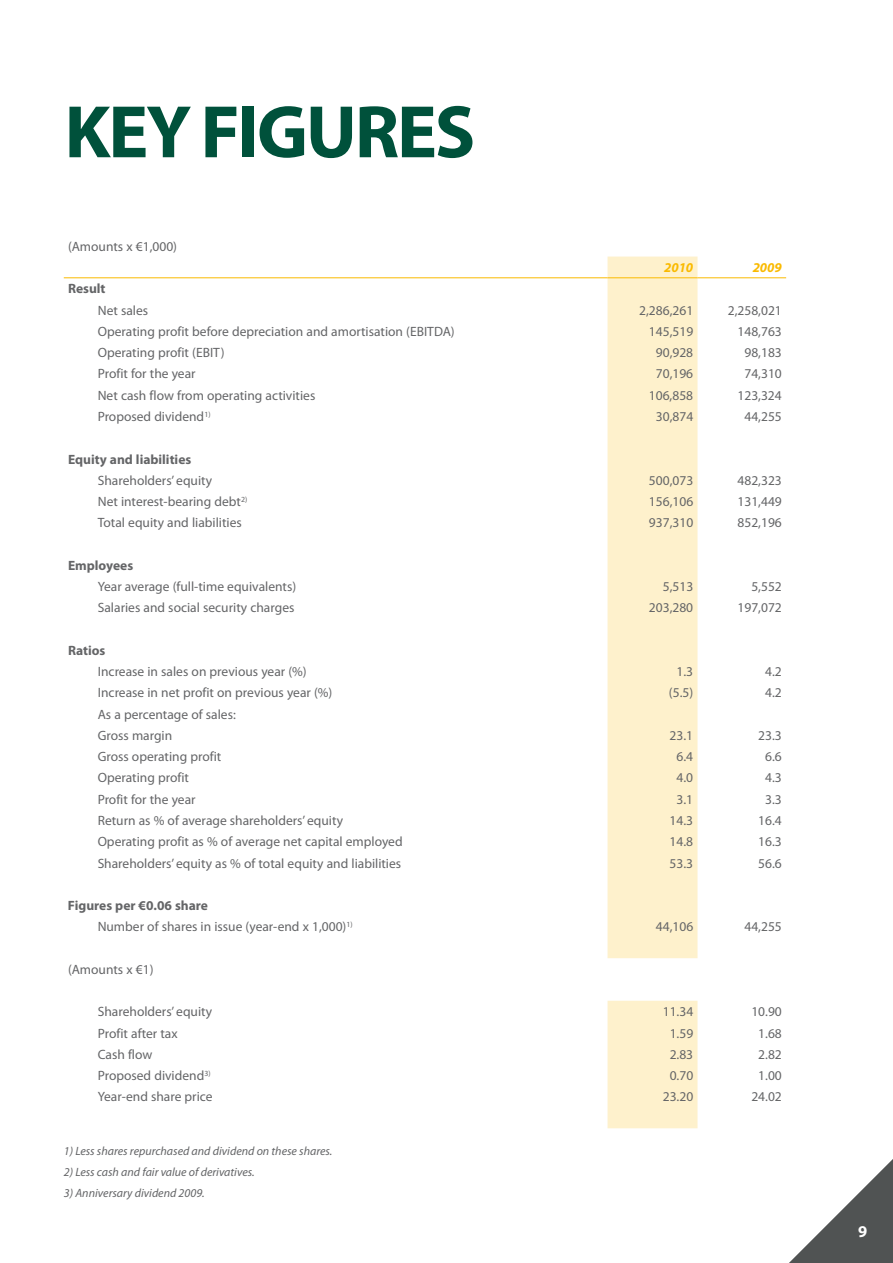
<style>
.page{position:relative;width:893px;height:1263px;background:#fff}
.page>*{position:absolute;margin:0;border:0;box-sizing:border-box;transform-origin:0 0}
.t1{font:700 75px "Myriad Pro";letter-spacing:-.03em;color:#00513b}
.t2{font:700 16.5px "Myriad Pro";color:#fff}
.t3{font:13.5px/21.3px "Myriad Pro";color:#646567}
.t4{font:700 13.5px "Myriad Pro";color:#646567}
.t5{font:italic 700 13.5px "Myriad Pro";color:#faba00}
.t6{font:italic 12px "Myriad Pro";color:#646567}
.s1{font-weight:700}
</style>
<div class="page">
<svg style="left:789px;top:1159px;width:104px;height:104px"></svg>
<div style="left:608px;top:257px;width:89px;height:871px;background:#fef1cc"></div>
<hr style="left:64px;top:277px;width:544px;height:1px;background:#faba00">
<hr style="left:608px;top:277px;width:89px;height:1px;background:#faba00">
<hr style="left:697px;top:277px;width:89px;height:1px;background:#faba00">
<h1 class="t1" style="left:65px;top:83px;width:412px">Key figures</h1>
<p class="t3" style="left:68px;top:235px;width:111px">(Amounts x €1,000)</p>
<p class="t5" style="left:664px;top:259px;width:31px">2010</p>
<p class="t5" style="left:753px;top:259px;width:31px">2009</p>
<p class="t4" style="left:68px;top:280px;width:39px">Result</p>
<p class="t3" style="left:98px;top:299px;width:52px">Net sales</p>
<p class="t3" style="left:639px;top:299px;width:56px">2,286,261</p>
<p class="t3" style="left:728px;top:299px;width:56px">2,258,021</p>
<p class="t3" style="left:98px;top:321px;width:358px">Operating profit before depreciation and amortisation (EBITDA)</p>
<p class="t3" style="left:649px;top:321px;width:46px">145,519</p>
<p class="t3" style="left:737px;top:321px;width:46px">148,763</p>
<p class="t3" style="left:98px;top:342px;width:128px">Operating profit (EBIT)</p>
<p class="t3" style="left:656px;top:342px;width:39px">90,928</p>
<p class="t3" style="left:744px;top:342px;width:39px">98,183</p>
<p class="t3" style="left:98px;top:363px;width:99px">Profit for the year</p>
<p class="t3" style="left:656px;top:363px;width:39px">70,196</p>
<p class="t3" style="left:744px;top:363px;width:39px">74,310</p>
<p class="t3" style="left:98px;top:384px;width:219px">Net cash flow from operating activities</p>
<p class="t3" style="left:649px;top:384px;width:46px">106,858</p>
<p class="t3" style="left:737px;top:384px;width:46px">123,324</p>
<p class="t3" style="left:98px;top:406px;width:114px">Proposed dividend<sup>1)</sup></p>
<p class="t3" style="left:656px;top:406px;width:39px">30,874</p>
<p class="t3" style="left:744px;top:406px;width:39px">44,255</p>
<p class="t4" style="left:68px;top:450px;width:125px">Equity and liabilities</p>
<p class="t3" style="left:98px;top:469px;width:116px">Shareholders’ equity</p>
<p class="t3" style="left:649px;top:469px;width:46px">500,073</p>
<p class="t3" style="left:737px;top:469px;width:46px">482,323</p>
<p class="t3" style="left:98px;top:491px;width:151px">Net interest-bearing debt<sup>2)</sup></p>
<p class="t3" style="left:649px;top:491px;width:46px">156,106</p>
<p class="t3" style="left:737px;top:491px;width:46px">131,449</p>
<p class="t3" style="left:98px;top:512px;width:146px">Total equity and liabilities</p>
<p class="t3" style="left:649px;top:512px;width:46px">937,310</p>
<p class="t3" style="left:737px;top:512px;width:46px">852,196</p>
<p class="t4" style="left:68px;top:556px;width:67px">Employees</p>
<p class="t3" style="left:98px;top:576px;width:200px">Year average (full-time equivalents)</p>
<p class="t3" style="left:663px;top:576px;width:32px">5,513</p>
<p class="t3" style="left:751px;top:576px;width:32px">5,552</p>
<p class="t3" style="left:98px;top:597px;width:198px">Salaries and social security charges</p>
<p class="t3" style="left:649px;top:597px;width:46px">203,280</p>
<p class="t3" style="left:737px;top:597px;width:46px">197,072</p>
<p class="t4" style="left:68px;top:641px;width:39px">Ratios</p>
<p class="t3" style="left:98px;top:661px;width:210px">Increase in sales on previous year (%)</p>
<p class="t3" style="left:677px;top:661px;width:18px">1.3</p>
<p class="t3" style="left:765px;top:661px;width:18px">4.2</p>
<p class="t3" style="left:98px;top:682px;width:236px">Increase in net profit on previous year (%)</p>
<p class="t3" style="left:669px;top:682px;width:26px">(5.5)</p>
<p class="t3" style="left:765px;top:682px;width:18px">4.2</p>
<p class="t3" style="left:98px;top:703px;width:140px">As a percentage of sales:<br>Gross margin</p>
<p class="t3" style="left:670px;top:724px;width:25px">23.1</p>
<p class="t3" style="left:758px;top:724px;width:25px">23.3</p>
<p class="t3" style="left:98px;top:746px;width:125px">Gross operating profit</p>
<p class="t3" style="left:677px;top:746px;width:18px">6.4</p>
<p class="t3" style="left:765px;top:746px;width:18px">6.6</p>
<p class="t3" style="left:98px;top:767px;width:93px">Operating profit</p>
<p class="t3" style="left:676px;top:767px;width:18px">4.0</p>
<p class="t3" style="left:765px;top:767px;width:18px">4.3</p>
<p class="t3" style="left:98px;top:788px;width:99px">Profit for the year</p>
<p class="t3" style="left:676px;top:788px;width:18px">3.1</p>
<p class="t3" style="left:765px;top:788px;width:18px">3.3</p>
<p class="t3" style="left:98px;top:810px;width:247px">Return as % of average shareholders’ equity</p>
<p class="t3" style="left:670px;top:810px;width:25px">14.3</p>
<p class="t3" style="left:758px;top:810px;width:25px">16.4</p>
<p class="t3" style="left:98px;top:831px;width:306px">Operating profit as % of average net capital employed</p>
<p class="t3" style="left:670px;top:831px;width:25px">14.8</p>
<p class="t3" style="left:758px;top:831px;width:25px">16.3</p>
<p class="t3" style="left:98px;top:852px;width:305px">Shareholders’ equity as % of total equity and liabilities</p>
<p class="t3" style="left:670px;top:852px;width:25px">53.3</p>
<p class="t3" style="left:758px;top:852px;width:25px">56.6</p>
<p class="t3" style="left:98px;top:895px;width:257px;text-indent:-30px"><span class="s1">Figures per €0.06 share<br></span>Number of shares in issue (year-end x 1,000)<sup>1)</sup></p>
<p class="t3" style="left:656px;top:916px;width:39px">44,106</p>
<p class="t3" style="left:744px;top:916px;width:39px">44,255</p>
<p class="t3" style="left:68px;top:958px;width:87px">(Amounts x €1)</p>
<p class="t3" style="left:98px;top:1001px;width:116px">Shareholders’ equity</p>
<p class="t3" style="left:663px;top:1001px;width:32px">11.34</p>
<p class="t3" style="left:751px;top:1001px;width:32px">10.90</p>
<p class="t3" style="left:98px;top:1022px;width:81px">Profit after tax</p>
<p class="t3" style="left:670px;top:1022px;width:25px">1.59</p>
<p class="t3" style="left:758px;top:1022px;width:25px">1.68</p>
<p class="t3" style="left:98px;top:1043px;width:56px">Cash flow</p>
<p class="t3" style="left:670px;top:1043px;width:25px">2.83</p>
<p class="t3" style="left:758px;top:1043px;width:25px">2.82</p>
<p class="t3" style="left:98px;top:1065px;width:114px">Proposed dividend<sup>3)</sup></p>
<p class="t3" style="left:670px;top:1065px;width:25px">0.70</p>
<p class="t3" style="left:758px;top:1065px;width:25px">1.00</p>
<p class="t3" style="left:98px;top:1086px;width:116px">Year-end share price</p>
<p class="t3" style="left:663px;top:1086px;width:32px">23.20</p>
<p class="t3" style="left:751px;top:1086px;width:32px">24.02</p>
<p class="t6" style="left:64px;top:1144px;width:270px">1) Less shares repurchased and dividend on these shares.</p>
<p class="t6" style="left:64px;top:1165px;width:192px">2) Less cash and fair value of derivatives.</p>
<p class="t6" style="left:64px;top:1186px;width:142px">3) Anniversary dividend 2009.</p>
<p class="t2" style="left:858px;top:1221px;width:11px">9</p>
</div>
